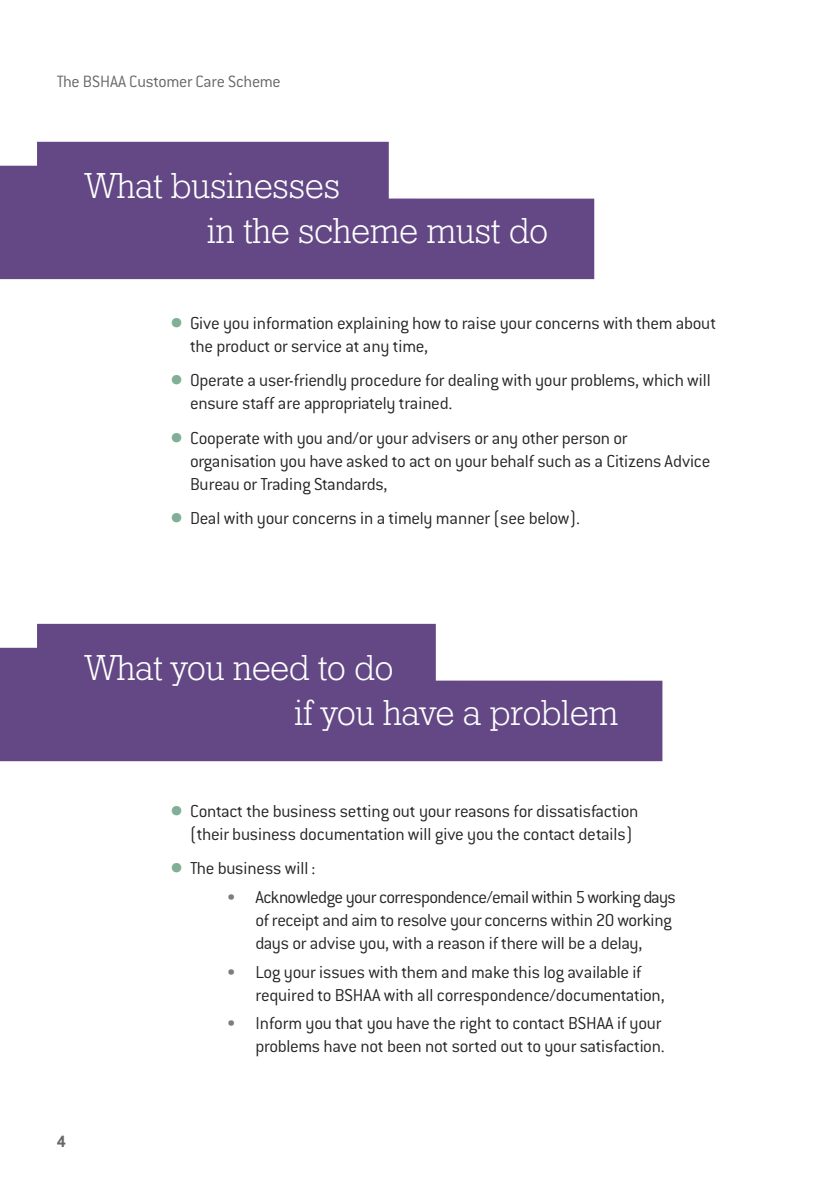
<style>
.page{position:relative;width:840px;height:1191px;background:#fff}
.page>*{position:absolute;margin:0;border:0;box-sizing:border-box;transform-origin:0 0}
.t1{font:36px/45px "Geometric Slab 712 BT Light A";color:#fff}
.t2{font:300 19px/23px "ITC Conduit LTCE";letter-spacing:-.015em;color:#272627}
.t3{font:300 18px "ITC Conduit LTCE";letter-spacing:-.015em;color:#686768}
.t4{font:700 18px "ITC Conduit LTCE";color:#686768}
.s1{font-family:"Newspaper Pi BT";font-weight:400;color:#80ae97}
.s2{color:#7d7d7d}
</style>
<div class="page">
<svg style="left:0;top:142px;width:594px;height:137px;fill:#634885"></svg>
<svg style="left:0;top:624px;width:662px;height:137px;background:#7a6397"></svg>
<p class="t3" style="left:57px;top:76px;width:225px">The BSHAA Customer Care Scheme</p>
<h1 class="t1" style="left:207px;top:166px;width:342px;text-indent:-122px">What businesses<br>in the scheme must do</h1>
<p class="t2" style="left:190px;top:314px;width:527px;text-indent:-20px"><span class="s1">•</span> Give you information explaining how to raise your concerns with them about the product or service at any time,</p>
<p class="t2" style="left:190px;top:371px;width:522px;text-indent:-20px"><span class="s1">•</span> Operate a user-friendly procedure for dealing with your problems, which will ensure staff are appropriately trained.</p>
<p class="t2" style="left:190px;top:428px;width:521px;text-indent:-20px"><span class="s1">•</span> Cooperate with you and/or your advisers or any other person or organisation you have asked to act on your behalf such as a Citizens Advice<br>Bureau or Trading Standards,</p>
<p class="t2" style="left:170px;top:509px;width:411px"><span class="s1">•</span> Deal with your concerns in a timely manner (see below).</p>
<h1 class="t1" style="left:294px;top:648px;width:325px;text-indent:-209px">What you need to do<br>if you have a problem</h1>
<p class="t4" style="left:57px;top:1136px;width:11px">4</p>
<p class="t2" style="left:190px;top:801px;width:449px;text-indent:-20px"><span class="s1">•</span> Contact the business setting out your reasons for dissatisfaction (their business documentation will give you the contact details)</p>
<p class="t2" style="left:170px;top:859px;width:147px"><span class="s1">•</span> The business will :</p>
<p class="t2" style="left:255px;top:887px;width:422px;text-indent:-28px"><span class="s2">•</span> Acknowledge your correspondence/email within 5 working days of receipt and aim to resolve your concerns within 20 working days or advise you, with a reason if there will be a delay,</p>
<p class="t2" style="left:255px;top:962px;width:410px;text-indent:-28px"><span class="s2">•</span> Log your issues with them and make this log available if required to BSHAA with all correspondence/documentation,</p>
<p class="t2" style="left:227px;top:1014px;width:439px;text-align:right"><span class="s2">•</span> Inform you that you have the right to contact BSHAA if your problems have not been not sorted out to your satisfaction.</p>
</div>
